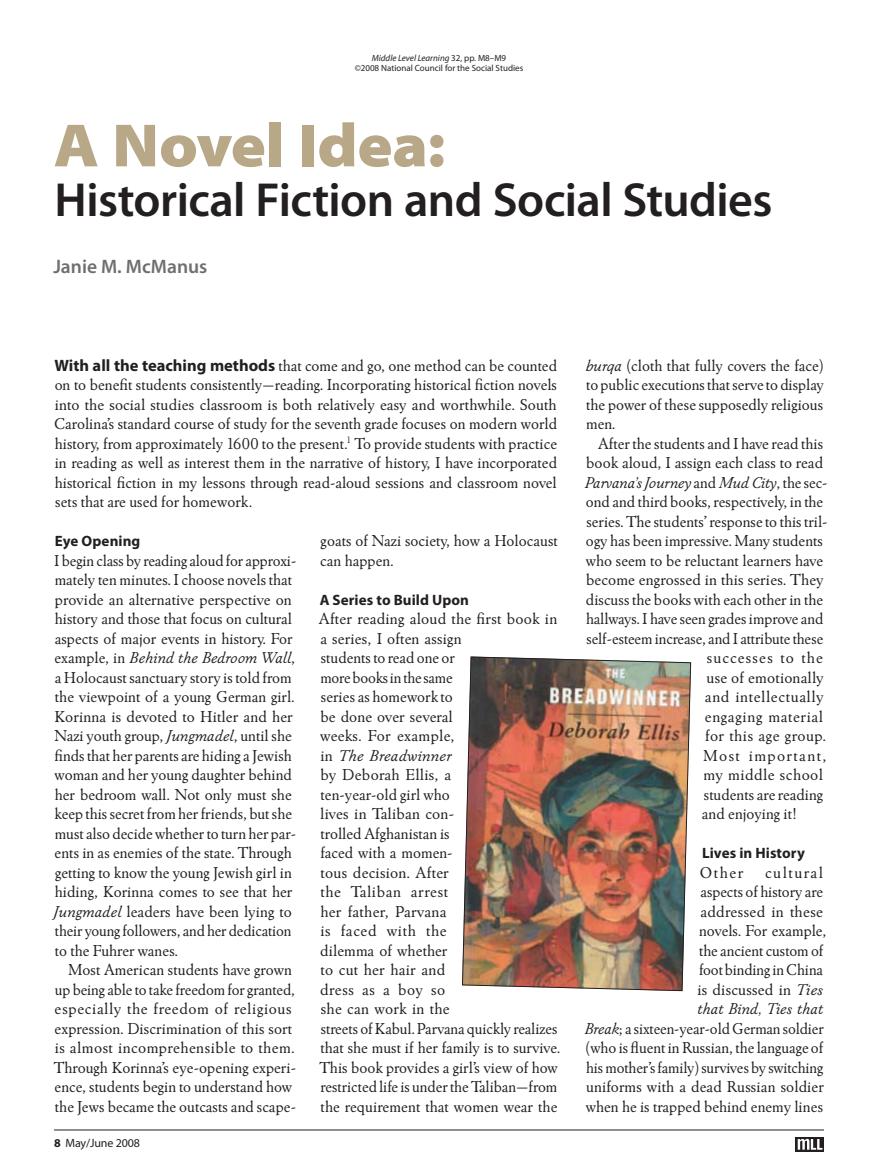
<style>
.page{position:relative;width:878px;height:1175px;background:#fff}
.page>*{position:absolute;margin:0;border:0;box-sizing:border-box;transform-origin:0 0}
.t1{font:900 semi-expanded 61.5px "Myriad Pro";letter-spacing:-.005em;color:#b8a888}
.t2{font:600 48px "Myriad Pro";letter-spacing:-.015em;color:#231f20}
.t3{font:600 19.5px "Myriad Pro";color:#6d6f71}
.t4{font:16.5px/19.5px "Winchester New ITC";color:#231f20}
.t5{font:italic 16.5px "Winchester New ITC";letter-spacing:-.005em;color:#231f20}
.t6{font:16.5px "Winchester New ITC";letter-spacing:.035em;color:#231f20}
.t7{font:16.5px "Winchester New ITC";letter-spacing:.025em;color:#231f20}
.t8{font:16.5px "Winchester New ITC";letter-spacing:.06em;color:#231f20}
.t9{font:16.5px "Winchester New ITC";letter-spacing:.08em;color:#231f20}
.t10{font:700 15px "Myriad Pro";letter-spacing:.005em;color:#231f20}
.t11{font:12px "Myriad Pro";letter-spacing:-.01em;color:#231f20}
.t12{font:9px/10.5px "Myriad Pro";color:#231f20;text-align:center}
.s1{font-style:italic}
.s2{font-family:"Myriad Pro";font-weight:700}
.s3{font-weight:700}
.s4{font-style:normal}
</style>
<div class="page">
<svg style="left:795px;top:1137px;width:28px;height:14px"></svg>
<svg style="left:797px;top:1138px;width:25px;height:11px"></svg>
<hr style="left:54px;top:1129px;width:770px;height:1px;background:#231f20">
<img style="left:462px;top:656px;width:229px;height:335px">
<p class="t12" style="left:354px;top:53px;width:170px"><span class="s1">Middle Level Learning</span> 32, pp. M8–M9<br>©2008 National Council for the Social Studies</p>
<h1 class="t1" style="left:54px;top:110px;width:393px">A Novel Idea:</h1>
<h2 class="t2" style="left:54px;top:169px;width:719px">Historical Fiction and Social Studies</h2>
<p class="t3" style="left:53px;top:254px;width:155px">Janie M. McManus</p>
<p class="t4" style="left:54px;top:355px;width:504px;text-align:justify"><span class="s2">With all the teaching methods</span> that come and go, one method can be counted on to benefit students consistently—reading. Incorporating historical fiction novels into the social studies classroom is both relatively easy and worthwhile. South Carolina’s standard course of study for the seventh grade focuses on modern world history, from approximately 1600 to the present.<sup>1</sup> To provide students with practice in reading as well as interest them in the narrative of history, I have incorporated historical fiction in my lessons through read-aloud sessions and classroom novel sets that are used for homework.</p>
<p class="t10" style="left:55px;top:533px;width:87px">Eye Opening</p>
<p class="t4" style="left:53px;top:550px;width:244px">I begin class by reading aloud for approxi&shy;mately ten minutes. I choose novels that provide an alternative perspective on history and those that focus on cultural aspects of major events in history. For example, in <span class="s1">Behind the Bedroom Wall</span>, a Holocaust sanctuary story is told from the viewpoint of a young German girl.<br>Korinna is devoted to Hitler and her Nazi youth group, <span class="s1">Jungmadel</span>, until she finds that her parents are hiding a Jewish woman and her young daughter behind her bedroom wall. Not only must she keep this secret from her friends, but she must also decide whether to turn her par&shy;ents in as enemies of the state. Through getting to know the young Jewish girl in hiding, Korinna comes to see that her <span class="s1">Jungmadel</span> leaders have been lying to their young followers, and her dedication to the Fuhrer wanes.</p>
<p class="t4" style="left:54px;top:960px;width:244px;text-indent:14px">Most American students have grown up being able to take freedom for granted, especially the freedom of religious expression. Discrimination of this sort is almost incomprehensible to them.<br>Through Korinna’s eye-opening experi&shy;ence, students begin to understand how the Jews became the outcasts and scape-</p>
<p class="t11" style="left:54px;top:1136px;width:88px"><span class="s3">8</span> May/June 2008</p>
<p class="t4" style="left:320px;top:531px;width:239px">goats of Nazi society, how a Holocaust can happen.</p>
<p class="t10" style="left:320px;top:591px;width:151px">A Series to Build Upon</p>
<p class="t4" style="left:319px;top:609px;width:243px">After reading aloud the first book in a series, I often assign<br>students to read one or<br>more books in the same<br>series as homework to<br>be done over several<br>weeks. For example,<br>in <span class="s1">The Breadwinner<br></span>by Deborah Ellis, a<br>ten-year-old girl who<br>lives in Taliban con-<br>trolled Afghanistan is<br>faced with a momen-<br>tous decision. After<br>the Taliban arrest<br>her father, Parvana<br>is faced with the<br>dilemma of whether<br>to cut her hair and<br>dress as a boy so<br>she can work in the<br>streets of Kabul. Parvana quickly realizes that she must if her family is to survive.<br>This book provides a girl’s view of how restricted life is under the Taliban—from the requirement that women wear the</p>
<p class="t4" style="left:585px;top:355px;width:240px;text-align:justify"><span class="s1">burqa</span> (cloth that fully covers the face) to public executions that serve to display the power of these supposedly religious men.</p>
<p class="t4" style="left:598px;top:433px;width:227px">After the students and I have read this</p>
<p class="t4" style="left:586px;top:453px;width:238px">book aloud, I assign each class to read</p>
<p class="t5" style="left:584px;top:472px;width:244px">Parvana’s Journey <span class="s4">and</span> Mud City<span class="s4">, the sec-</span></p>
<p class="t4" style="left:586px;top:492px;width:239px">ond and third books, respectively, in the</p>
<p class="t4" style="left:586px;top:511px;width:242px">series. The students’ response to this tril-</p>
<p class="t4" style="left:586px;top:531px;width:238px">ogy has been impressive. Many students</p>
<p class="t4" style="left:585px;top:550px;width:239px">who seem to be reluctant learners have</p>
<p class="t4" style="left:586px;top:570px;width:239px">become engrossed in this series. They</p>
<p class="t4" style="left:586px;top:589px;width:239px">discuss the books with each other in the</p>
<p class="t4" style="left:586px;top:609px;width:239px">hallways. I have seen grades improve and</p>
<p class="t4" style="left:586px;top:628px;width:238px">self-esteem increase, and I attribute these</p>
<p class="t8" style="left:706px;top:648px;width:118px">successes to the</p>
<p class="t4" style="left:706px;top:667px;width:119px">use of emotionally</p>
<p class="t6" style="left:705px;top:687px;width:120px">and intellectually</p>
<p class="t6" style="left:704px;top:706px;width:120px">engaging material</p>
<p class="t7" style="left:705px;top:726px;width:122px">for this age group.</p>
<p class="t9" style="left:703px;top:745px;width:125px">Most important,</p>
<p class="t7" style="left:703px;top:765px;width:121px">my middle school</p>
<p class="t4" style="left:703px;top:784px;width:121px">students are reading</p>
<p class="t4" style="left:702px;top:804px;width:97px">and enjoying it!</p>
<p class="t10" style="left:702px;top:845px;width:104px">Lives in History</p>
<p class="t4" style="left:699px;top:862px;width:45px">Other</p>
<p class="t4" style="left:584px;top:862px;width:243px;text-align:right">cultural<br>aspects of history are<br>addressed in these<br>novels. For example,<br>the ancient custom of<br>foot binding in China<br>is discussed in <span class="s1">Ties<br>that Bind, Ties that<br>Break</span>; a sixteen-year-old German soldier (who is fluent in Russian, the language of his mother’s family) survives by switching uniforms with a dead Russian soldier when he is trapped behind enemy lines</p>
</div>
